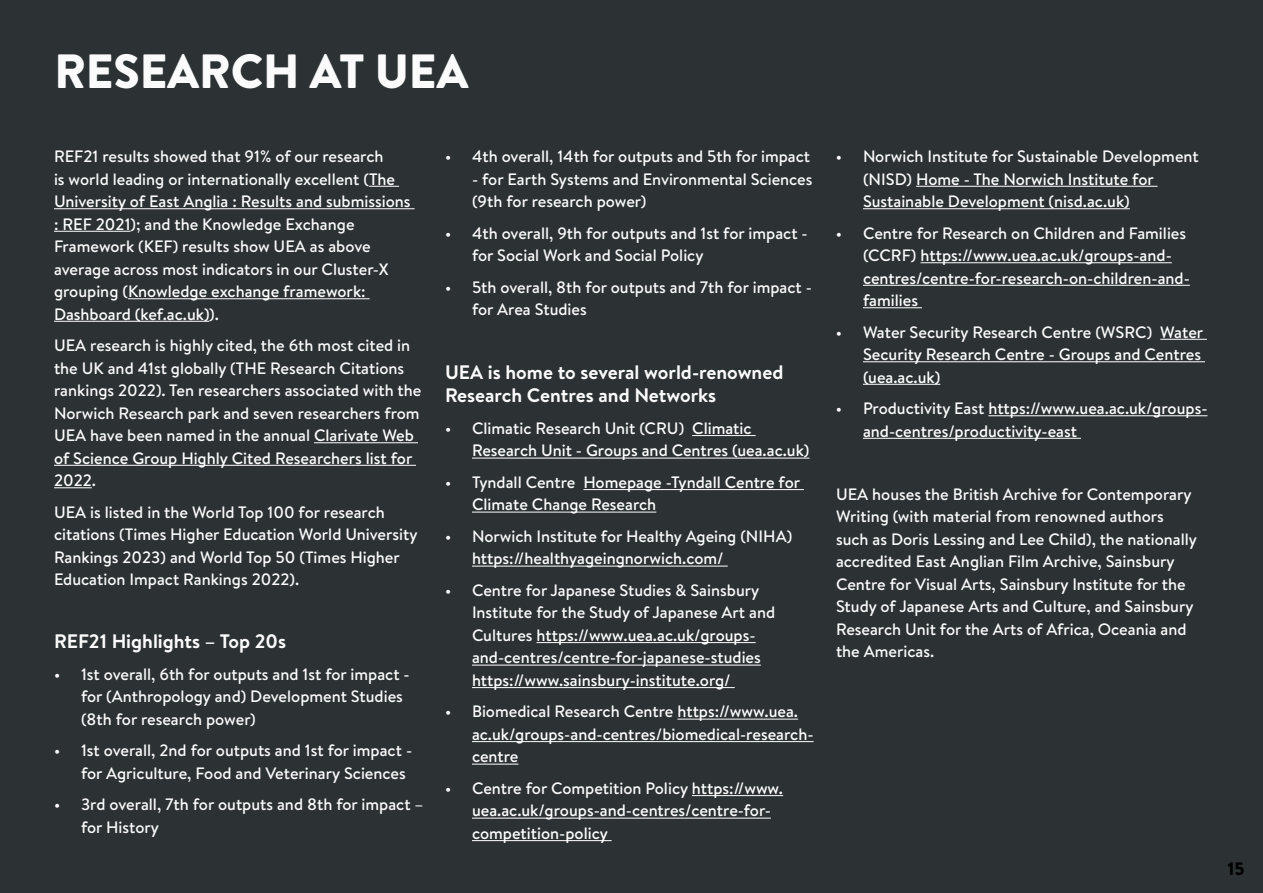
<style>
.page{position:relative;width:1263px;height:893px;background:#2c3134}
.page>*{position:absolute;margin:0;border:0;box-sizing:border-box;transform-origin:0 0}
.Main_Heading{font:900 48px "Brandon Text";letter-spacing:-.005em;color:#fbfbfb}
.Bulleted_list{font:700 19.5px/23.4px "Brandon Text";color:#fbfbfb}
.t1{font:900 18px "Brandon Text";color:#000}
.Bulleted_list-2{font:500 16.5px/22.5px "Brandon Text";color:#fbfbfb}
.t2{font:500 16.5px/22.5px "Brandon Text";color:#fff}
.s1{color:#fff}
.s2{color:#fbfbfb}
</style>
<div class="page">
<hr style="left:369px;top:186px;width:30px;height:1px;background:#fff">
<hr style="left:54px;top:208px;width:361px;height:1px;background:#fff">
<hr style="left:54px;top:231px;width:77px;height:1px;background:#fff">
<hr style="left:128px;top:298px;width:242px;height:1px;background:#fff">
<hr style="left:54px;top:321px;width:155px;height:1px;background:#fff">
<hr style="left:314px;top:442px;width:104px;height:1px;background:#fff">
<hr style="left:54px;top:465px;width:362px;height:1px;background:#fff">
<hr style="left:54px;top:487px;width:38px;height:1px;background:#fff">
<hr style="left:692px;top:435px;width:64px;height:1px;background:#fff">
<hr style="left:472px;top:458px;width:337px;height:1px;background:#fff">
<hr style="left:583px;top:489px;width:221px;height:1px;background:#fff">
<hr style="left:472px;top:512px;width:184px;height:1px;background:#fff">
<hr style="left:472px;top:566px;width:256px;height:1px;background:#fff">
<hr style="left:536px;top:642px;width:220px;height:1px;background:#fff">
<hr style="left:472px;top:665px;width:289px;height:1px;background:#fff">
<hr style="left:472px;top:687px;width:263px;height:1px;background:#fff">
<hr style="left:677px;top:719px;width:121px;height:1px;background:#fff">
<hr style="left:472px;top:741px;width:342px;height:1px;background:#fff">
<hr style="left:472px;top:764px;width:46px;height:1px;background:#fff">
<hr style="left:692px;top:795px;width:91px;height:1px;background:#fff">
<hr style="left:472px;top:818px;width:299px;height:1px;background:#fff">
<hr style="left:472px;top:840px;width:140px;height:1px;background:#fff">
<hr style="left:916px;top:186px;width:241px;height:1px;background:#fff">
<hr style="left:863px;top:208px;width:267px;height:1px;background:#fff">
<hr style="left:920px;top:262px;width:252px;height:1px;background:#fff">
<hr style="left:863px;top:285px;width:327px;height:1px;background:#fff">
<hr style="left:863px;top:307px;width:59px;height:1px;background:#fff">
<hr style="left:1160px;top:339px;width:47px;height:1px;background:#fff">
<hr style="left:863px;top:361px;width:342px;height:1px;background:#fff">
<hr style="left:863px;top:384px;width:77px;height:1px;background:#fff">
<hr style="left:988px;top:415px;width:219px;height:1px;background:#fff">
<hr style="left:863px;top:438px;width:218px;height:1px;background:#fff">
<p class="Main_Heading" style="left:54px;top:37px;width:416px">RESEARCH AT UEA</p>
<p class="Bulleted_list-2" style="left:54px;top:145px;width:358px">REF21 results showed that 91% of our research<br>is world leading or internationally excellent (<span class="s1">The University of East Anglia : Results and submissions : REF 2021</span>); and the Knowledge Exchange Framework (KEF) results show UEA as above average across most indicators in our Cluster-X grouping (<span class="s1">Knowledge exchange framework:<br>Dashboard (kef.ac.uk)</span>).</p>
<p class="Bulleted_list-2" style="left:54px;top:334px;width:369px">UEA research is highly cited, the 6th most cited in the UK and 41st globally (THE Research Citations rankings 2022). Ten researchers associated with the Norwich Research park and seven researchers from UEA have been named in the annual <span class="s1">Clarivate Web of Science Group Highly Cited Researchers list for 2022</span>.</p>
<p class="Bulleted_list-2" style="left:54px;top:500px;width:365px">UEA is listed in the World Top 100 for research citations (Times Higher Education World University Rankings 2023) and World Top 50 (Times Higher Education Impact Rankings 2022).</p>
<p class="Bulleted_list" style="left:54px;top:629px;width:234px">REF21 Highlights – Top 20s</p>
<p class="Bulleted_list-2" style="left:81px;top:662px;width:330px;text-indent:-27px">• 1st overall, 6th for outputs and 1st for impact - for (Anthropology and) Development Studies (8th for research power)</p>
<p class="Bulleted_list-2" style="left:81px;top:739px;width:333px;text-indent:-27px">• 1st overall, 2nd for outputs and 1st for impact - for Agriculture, Food and Veterinary Sciences</p>
<p class="Bulleted_list-2" style="left:81px;top:793px;width:344px;text-indent:-27px">• 3rd overall, 7th for outputs and 8th for impact – for History</p>
<p class="Bulleted_list-2" style="left:445px;top:145px;width:367px">• 4th overall, 14th for outputs and 5th for impact</p>
<p class="Bulleted_list-2" style="left:472px;top:167px;width:342px">- for Earth Systems and Environmental Sciences (9th for research power)</p>
<p class="Bulleted_list-2" style="left:472px;top:221px;width:337px;text-indent:-27px">• 4th overall, 9th for outputs and 1st for impact - for Social Work and Social Policy</p>
<p class="Bulleted_list-2" style="left:472px;top:275px;width:341px;text-indent:-27px">• 5th overall, 8th for outputs and 7th for impact - for Area Studies</p>
<p class="Bulleted_list" style="left:445px;top:360px;width:340px">UEA is home to several world-renowned<br>Research Centres and Networks</p>
<p class="t2" style="left:472px;top:417px;width:339px;text-indent:-27px"><span class="s2">• Climatic Research Unit (CRU)</span> Climatic<br>Research Unit - Groups and Centres (uea.ac.uk)</p>
<p class="t2" style="left:472px;top:471px;width:330px;text-indent:-27px"><span class="s2">• Tyndall Centre</span> Homepage -Tyndall Centre for<br>Climate Change Research</p>
<p class="Bulleted_list-2" style="left:472px;top:525px;width:322px;text-indent:-27px">• Norwich Institute for Healthy Ageing (NIHA) <span class="s1">https://healthyageingnorwich.com/</span></p>
<p class="t2" style="left:472px;top:579px;width:305px;text-indent:-27px"><span class="s2">• Centre for Japanese Studies &amp; Sainsbury Institute for the Study of Japanese Art and Cultures</span> https://www.uea.ac.uk/groups&shy;and-centres/centre-for-japanese-studies https://www.sainsbury-institute.org/</p>
<p class="t2" style="left:472px;top:700px;width:343px;text-indent:-27px"><span class="s2">• Biomedical Research Centre</span> https://www.uea. ac.uk/groups-and-centres/biomedical-research&shy;centre</p>
<p class="t2" style="left:472px;top:777px;width:313px;text-indent:-27px"><span class="s2">• Centre for Competition Policy</span> https://www. uea.ac.uk/groups-and-centres/centre-for&shy;competition-policy</p>
<p class="t2" style="left:863px;top:145px;width:337px;text-indent:-27px"><span class="s2">• Norwich Institute for Sustainable Development (NISD)</span> Home - The Norwich Institute for<br>Sustainable Development (nisd.ac.uk)</p>
<p class="t2" style="left:863px;top:221px;width:328px;text-indent:-27px"><span class="s2">• Centre for Research on Children and Families (CCRF)</span> https://www.uea.ac.uk/groups-and&shy;centres/centre-for-research-on-children-and&shy;families</p>
<p class="t2" style="left:863px;top:320px;width:342px;text-indent:-27px"><span class="s2">• Water Security Research Centre (WSRC)</span> Water<br>Security Research Centre - Groups and Centres (uea.ac.uk)</p>
<p class="t2" style="left:863px;top:397px;width:346px;text-indent:-27px"><span class="s2">• Productivity East</span> https://www.uea.ac.uk/groups&shy;and-centres/productivity-east</p>
<p class="Bulleted_list-2" style="left:836px;top:482px;width:362px">UEA houses the British Archive for Contemporary Writing (with material from renowned authors such as Doris Lessing and Lee Child), the nationally accredited East Anglian Film Archive, Sainsbury Centre for Visual Arts, Sainsbury Institute for the Study of Japanese Arts and Culture, and Sainsbury Research Unit for the Arts of Africa, Oceania and the Americas.</p>
<p class="t1" style="left:1227px;top:856px;width:19px">15</p>
</div>
